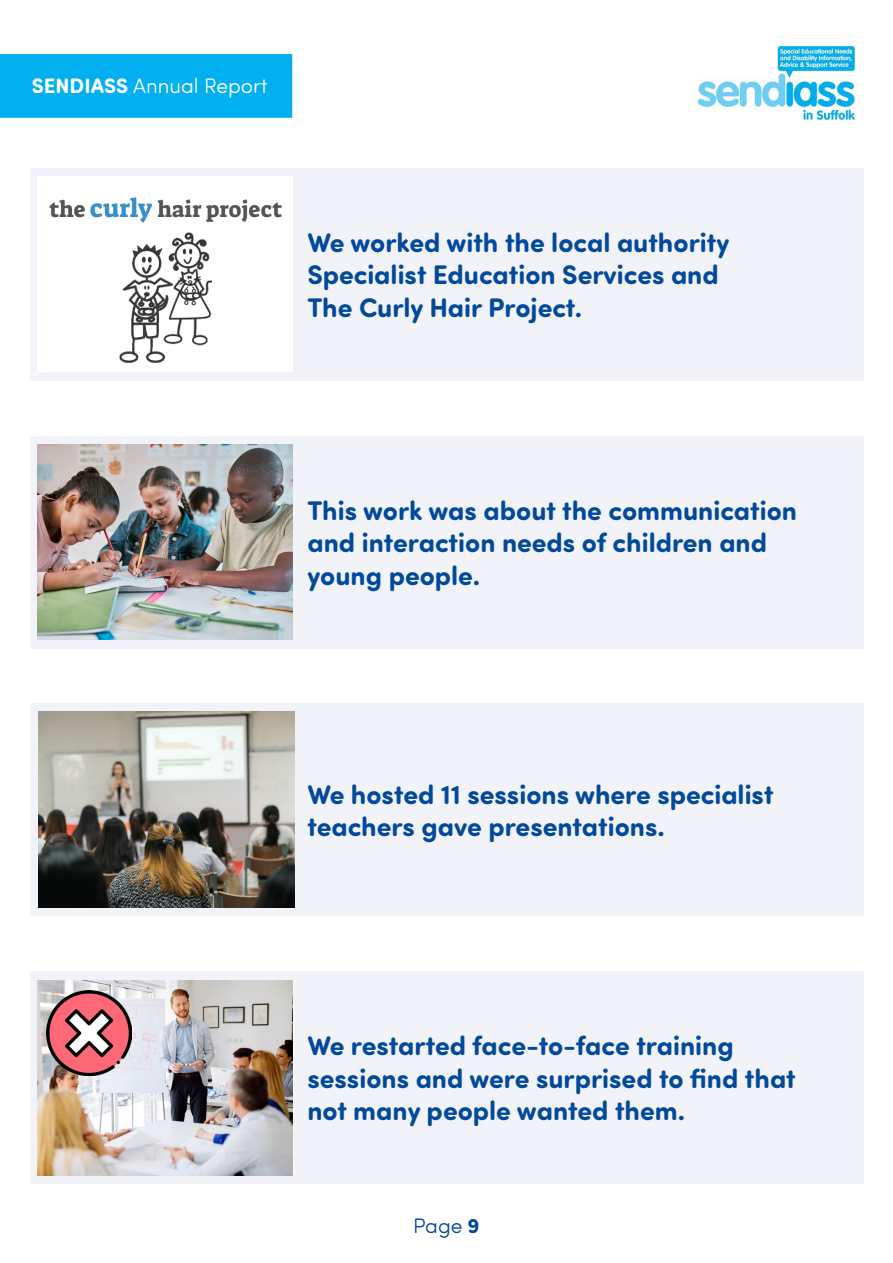
<style>
.page{position:relative;width:893px;height:1263px;background:#fff}
.page>*{position:absolute;margin:0;border:0;box-sizing:border-box;transform-origin:0 0}
.t1{font:700 27px/32.4px "Sofia Pro Soft";color:#02499b}
.t2{font:300 21px "Sofia Pro Soft";color:#feffff}
.t3{font:300 21px "Sofia Pro Soft";color:#02499b}
.s1{font-weight:700}
</style>
<div class="page">
<img style="left:696px;top:45px;width:159px;height:78px">
<div style="left:30px;top:436px;width:833px;height:212px;background:#f2f3f8"></div>
<div style="left:30px;top:703px;width:833px;height:213px;background:#f2f3f8"></div>
<div style="left:30px;top:168px;width:833px;height:213px;background:#f2f3f8"></div>
<div style="left:30px;top:971px;width:833px;height:213px;background:#f2f3f8"></div>
<img style="left:38px;top:444px;width:255px;height:196px">
<img style="left:37px;top:980px;width:255px;height:195px">
<div style="left:38px;top:176px;width:255px;height:196px;background:#fff"></div>
<img style="left:49px;top:197px;width:233px;height:26px">
<div style="left:0;top:54px;width:293px;height:64px;background:#02b0f1"></div>
<img style="left:119px;top:233px;width:92px;height:130px">
<img style="left:39px;top:712px;width:255px;height:195px">
<img style="left:47px;top:991px;width:84px;height:84px">
<p class="t2" style="left:32px;top:71px;width:237px"><span class="s1">SENDIASS</span> Annual Report</p>
<p class="t1" style="left:307px;top:225px;width:423px">We worked with the local authority<br>Specialist Education Services and<br>The Curly Hair Project.</p>
<p class="t1" style="left:307px;top:493px;width:491px">This work was about the communication and interaction needs of children and young people.</p>
<p class="t1" style="left:307px;top:776px;width:468px">We hosted 11 sessions where specialist teachers gave presentations.</p>
<p class="t1" style="left:307px;top:1028px;width:490px">We restarted face-to-face training sessions and were surprised to find that not many people wanted them.</p>
<p class="t3" style="left:413px;top:1212px;width:68px">Page <span class="s1">9</span></p>
</div>
